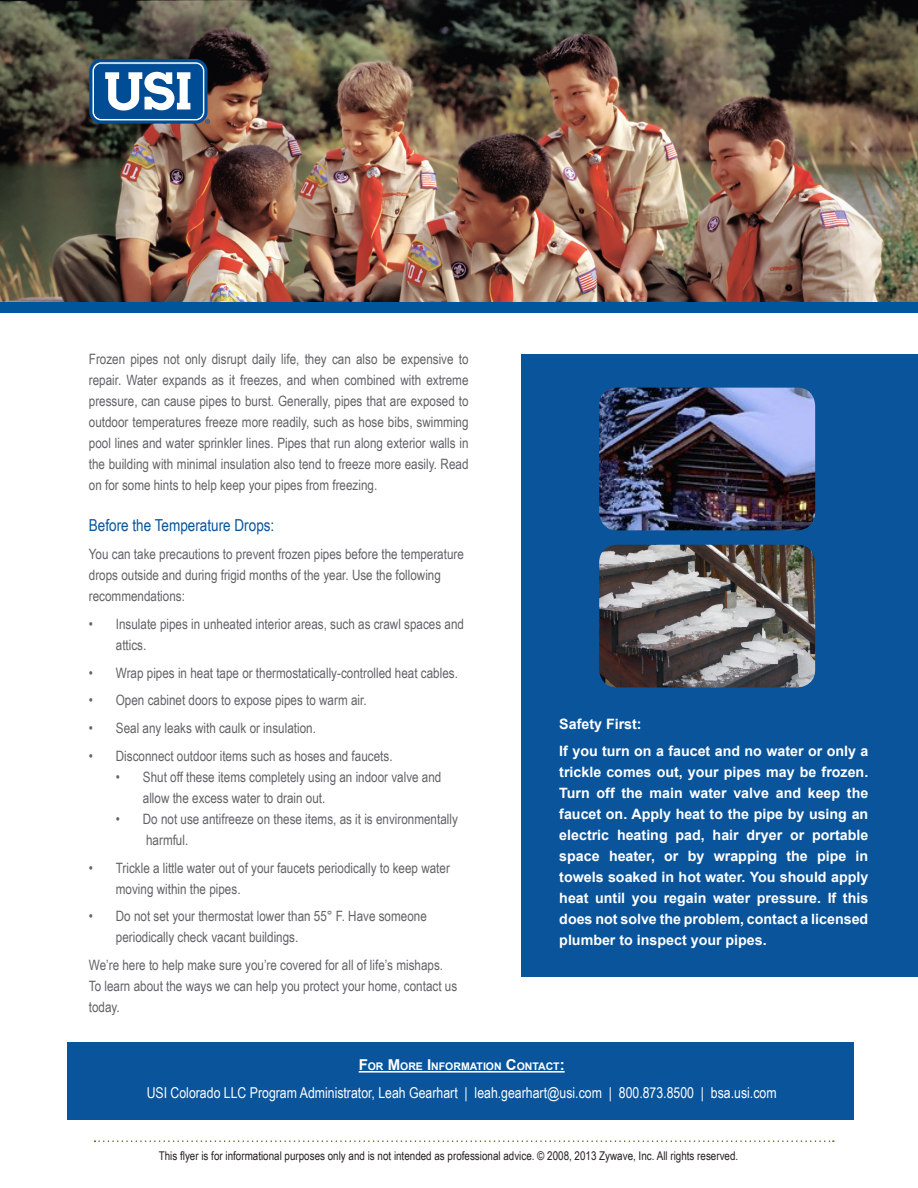
<style>
.page{position:relative;width:918px;height:1188px;background:#fff}
.page>*{position:absolute;margin:0;border:0;box-sizing:border-box;transform-origin:0 0}
.Body_Copy{font:16.5px "Arial Narrow";color:#09549b}
.Body_Copy-2{font:15px "Arial Narrow";color:#fff}
.Body_Copy-3{font:14.25px/21px "Arial Narrow";color:#636366}
.Body_Copy-4{font:700 14.25px/21px "Arial";color:#fff;text-align:justify}
.t1{font:12px "Arial Narrow";color:#231f20}
.Body_Copy-5{font:700 10.5px "Arial";color:#fff}
.s1{font-size:15px}
</style>
<div class="page">
<svg style="left:95px;top:1140px;width:739px;height:2px"></svg>
<div style="left:521px;top:355px;width:397px;height:622px;background:#09549b"></div>
<img style="left:599px;top:388px;width:216px;height:142px">
<img style="left:599px;top:545px;width:216px;height:142px">
<img style="left:0;top:0;width:918px;height:302px">
<div style="left:0;top:302px;width:918px;height:10px;background:#00569c"></div>
<svg style="left:89px;top:59px;width:119px;height:65px"></svg>
<svg style="left:93px;top:62px;width:111px;height:58px"></svg>
<div style="left:95px;top:64px;width:107px;height:54px;background:#014d95;border-radius:7px"></div>
<div style="left:94px;top:64px;width:109px;height:55px;border:1px solid #014d95;border-radius:7px"></div>
<svg style="left:105px;top:72px;width:85px;height:39px"></svg>
<svg style="left:205px;top:119px;width:5px;height:5px"></svg>
<div style="left:68px;top:1042px;width:786px;height:78px;background:#09549b"></div>
<hr style="left:359px;top:1071px;width:206px;height:2px;background:#fff">
<p class="Body_Copy-3" style="left:89px;top:348px;width:381px;text-align:justify">Frozen pipes not only disrupt daily life, they can also be expensive to repair. Water expands as it freezes, and when combined with extreme pressure, can cause pipes to burst. Generally, pipes that are exposed to outdoor temperatures freeze more readily, such as hose bibs, swimming pool lines and water sprinkler lines. Pipes that run along exterior walls in the building with minimal insulation also tend to freeze more easily. Read on for some hints to help keep your pipes from freezing.</p>
<p class="Body_Copy" style="left:89px;top:513px;width:187px">Before the Temperature Drops:</p>
<p class="Body_Copy-3" style="left:89px;top:543px;width:377px">You can take precautions to prevent frozen pipes before the temperature drops outside and during frigid months of the year. Use the following recommendations:</p>
<p class="Body_Copy-3" style="left:116px;top:613px;width:350px;text-indent:-27px">• Insulate pipes in unheated interior areas, such as crawl spaces and attics.</p>
<p class="Body_Copy-3" style="left:89px;top:662px;width:371px">• Wrap pipes in heat tape or thermostatically-controlled heat cables.</p>
<p class="Body_Copy-3" style="left:89px;top:689px;width:279px">• Open cabinet doors to expose pipes to warm air.</p>
<p class="Body_Copy-3" style="left:89px;top:717px;width:229px">• Seal any leaks with caulk or insulation.</p>
<p class="Body_Copy-3" style="left:89px;top:745px;width:305px">• Disconnect outdoor items such as hoses and faucets.</p>
<p class="Body_Copy-3" style="left:143px;top:766px;width:300px;text-indent:-27px">• Shut off these items completely using an indoor valve and allow the excess water to drain out.</p>
<p class="Body_Copy-3" style="left:146px;top:808px;width:313px;text-indent:-30px">• Do not use antifreeze on these items, as it is environmentally harmful.</p>
<p class="Body_Copy-3" style="left:116px;top:857px;width:336px;text-indent:-27px">• Trickle a little water out of your faucets periodically to keep water moving within the pipes.</p>
<p class="Body_Copy-3" style="left:116px;top:905px;width:312px;text-indent:-27px">• Do not set your thermostat lower than 55° F. Have someone periodically check vacant buildings.</p>
<p class="Body_Copy-3" style="left:89px;top:954px;width:370px">We’re here to help make sure you’re covered for all of life’s mishaps.<br>To learn about the ways we can help you protect your home, contact us today.</p>
<p class="Body_Copy-4" style="left:559px;top:714px;width:84px">Safety First:</p>
<p class="Body_Copy-4" style="left:559px;top:741px;width:311px">If you turn on a faucet and no water or only a trickle comes out, your pipes may be frozen.<br>Turn off the main water valve and keep the faucet on. Apply heat to the pipe by using an electric heating pad, hair dryer or portable space heater, or by wrapping the pipe in towels soaked in hot water. You should apply heat until you regain water pressure. If this does not solve the problem, contact a licensed plumber to inspect your pipes.</p>
<p class="Body_Copy-5" style="left:359px;top:1060px;width:207px"><span class="s1">F</span>OR <span class="s1">M</span>ORE <span class="s1">I</span>NFORMATION <span class="s1">C</span>ONTACT<span class="s1">:</span></p>
<p class="Body_Copy-2" style="left:147px;top:1082px;width:631px">USI Colorado LLC Program Administrator, Leah Gearhart | leah.gearhart@usi.com | 800.873.8500 | bsa.usi.com</p>
<p class="t1" style="left:159px;top:1147px;width:581px">This flyer is for informational purposes only and is not intended as professional advice. © 2008, 2013 Zywave, Inc. All rights reserved.</p>
</div>
